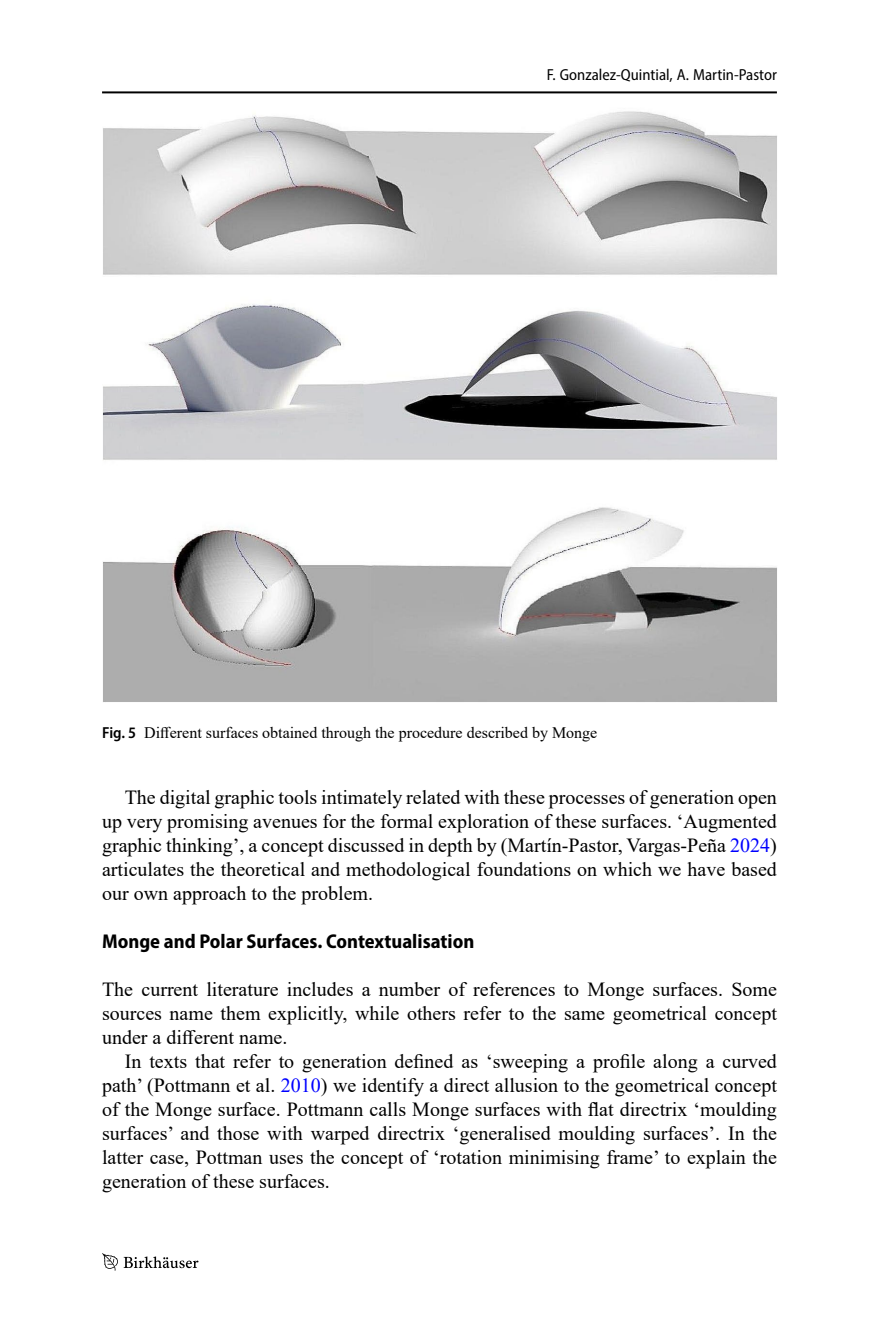
<style>
.page{position:relative;width:879px;height:1333px;background:#fff}
.page>*{position:absolute;margin:0;border:0;box-sizing:border-box;transform-origin:0 0}
.Body_Text_Indent{font:20px/24px "Times New Roman";color:#000;text-align:justify}
.Body_Text{font:20px/24px "Times New Roman";color:#000;text-align:justify}
.Head_2{font:700 semi-condensed 20px "Myriad Pro";color:#000}
.Figure_Caption{font:16px "Times New Roman";color:#000}
.t1{font:semi-condensed 16px "Myriad Pro";color:#000}
.s1{font-family:"Myriad Pro";font-weight:600;font-stretch:semi-condensed}
.s2{color:#00f}
</style>
<div class="page">
<hr style="left:102px;top:91px;width:675px;height:2px;background:#000">
<img style="left:102px;top:111px;width:675px;height:591px">
<svg style="left:124px;top:1256px;width:74px;height:11px"></svg>
<svg style="left:102px;top:1253px;width:16px;height:17px"></svg>
<p class="t1" style="left:547px;top:65px;width:231px">F. Gonzalez‑Quintial, A. Martin‑Pastor</p>
<p class="Figure_Caption" style="left:102px;top:721px;width:497px"><span class="s1">Fig. 5</span> Different surfaces obtained through the procedure described by Monge</p>
<p class="Body_Text_Indent" style="left:102px;top:784px;width:676px;text-indent:23px">The digital graphic tools intimately related with these processes of generation open up very promising avenues for the formal exploration of these surfaces. ‘Augmented graphic thinking’, a concept discussed in depth by (Martín-Pastor, Vargas-Peña <span class="s2">2024</span>) articulates the theoretical and methodological foundations on which we have based our own approach to the problem.</p>
<p class="Head_2" style="left:102px;top:928px;width:374px">Monge and Polar Surfaces. Contextualisation</p>
<p class="Body_Text" style="left:102px;top:976px;width:676px">The current literature includes a number of references to Monge surfaces. Some sources name them explicitly, while others refer to the same geometrical concept under a different name.</p>
<p class="Body_Text_Indent" style="left:102px;top:1048px;width:676px;text-indent:23px">In texts that refer to generation defined as ‘sweeping a profile along a curved path’ (Pottmann et al. <span class="s2">2010</span>) we identify a direct allusion to the geometrical concept of the Monge surface. Pottmann calls Monge surfaces with flat directrix ‘moulding surfaces’ and those with warped directrix ‘generalised moulding surfaces’. In the latter case, Pottman uses the concept of ‘rotation minimising frame’ to explain the generation of these surfaces.</p>
</div>
